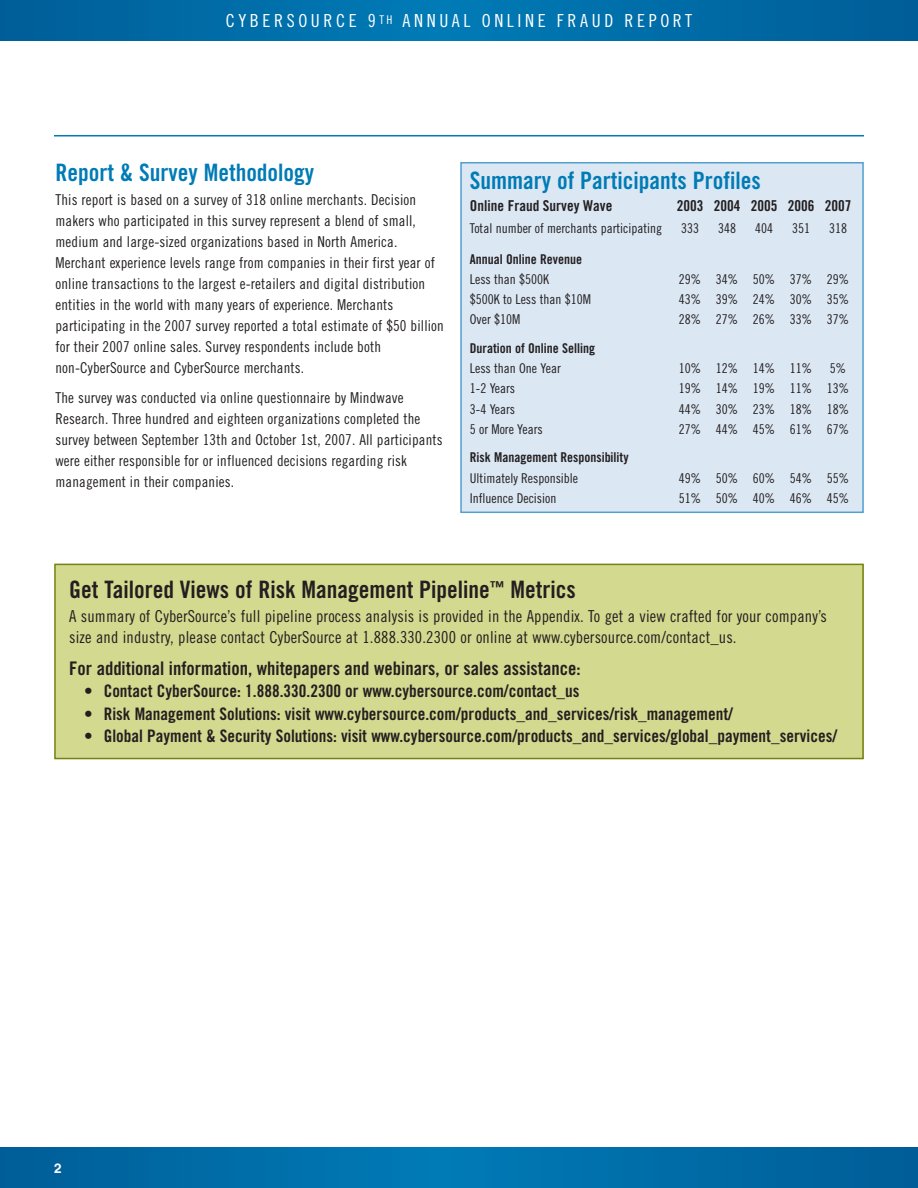
<style>
.page{position:relative;width:918px;height:1188px;background:#fff}
.page>*{position:absolute;margin:0;border:0;box-sizing:border-box;transform-origin:0 0}
.t1{font:24px "Trade Gothic LT Std Bd Cn 20";color:#007bb6}
.t2{font:24px "Trade Gothic LT Std Bd Cn 20";color:#231f20}
.t3{font:18.75px "Trade Gothic LT Std Bd Cn 20";color:#231f20}
.t4{font:18px "Trade Gothic LT Std Cn 18";letter-spacing:.2em;color:#fff}
.t5{font:17.25px "Trade Gothic LT Std Bd Cn 20";color:#231f20}
.t6{font:16.5px/21px "Trade Gothic LT Std Cn 18";letter-spacing:.01em;color:#231f20}
.t7{font:15px/21px "Trade Gothic LT Std Cn 18";letter-spacing:.01em;color:#231f20}
.t8{font:15px "Trade Gothic LT Std Bd Cn 20";color:#231f20}
.t9{font:13.5px "Trade Gothic LT Std Cn 18";color:#231f20}
.t10{font:13.5px "Trade Gothic LT Std Bd Cn 20";color:#231f20}
.t11{font:700 13.5px "Helvetica";color:#fff}
</style>
<div class="page">
<hr style="left:54px;top:135px;width:810px;height:1px;background:#007bb6">
<svg style="left:0;top:1148px;width:918px;height:40px;background:#006ba6"></svg>
<svg style="left:0;top:0;width:918px;height:40px;background:#006ba6"></svg>
<div style="left:461px;top:163px;width:402px;height:349px;background:#dbe7f3"></div>
<div style="left:460px;top:162px;width:404px;height:351px;border:2px solid #50a0ce"></div>
<div style="left:55px;top:564px;width:808px;height:195px;background:#d3d98e"></div>
<div style="left:54px;top:564px;width:810px;height:195px;border:2px solid #758110"></div>
<p class="t4" style="left:226px;top:14px;width:468px">CYBERSOURCE 9<sup>TH</sup> ANNUAL ONLINE FRAUD REPORT</p>
<h1 class="t1" style="left:56px;top:164px;width:260px">Report &amp; Survey Methodology</h1>
<p class="t7" style="left:56px;top:191px;width:390px">This report is based on a survey of 318 online merchants. Decision makers who participated in this survey represent a blend of small, medium and large-sized organizations based in North America.<br>Merchant experience levels range from companies in their first year of online transactions to the largest e-retailers and digital distribution entities in the world with many years of experience. Merchants participating in the 2007 survey reported a total estimate of $50 billion for their 2007 online sales. Survey respondents include both non-CyberSource and CyberSource merchants.</p>
<p class="t7" style="left:56px;top:389px;width:389px">The survey was conducted via online questionnaire by Mindwave Research. Three hundred and eighteen organizations completed the survey between September 13th and October 1st, 2007. All participants were either responsible for or influenced decisions regarding risk management in their companies.</p>
<h1 class="t1" style="left:470px;top:172px;width:292px">Summary of Participants Profiles</h1>
<p class="t8" style="left:470px;top:201px;width:144px">Online Fraud Survey Wave</p>
<p class="t8" style="left:677px;top:201px;width:176px">2003 2004 2005 2006 2007</p>
<p class="t9" style="left:470px;top:223px;width:194px">Total number of merchants participating</p>
<p class="t9" style="left:681px;top:223px;width:19px">333</p>
<p class="t9" style="left:718px;top:223px;width:19px">348</p>
<p class="t9" style="left:755px;top:223px;width:19px">404</p>
<p class="t9" style="left:792px;top:223px;width:19px">351</p>
<p class="t9" style="left:829px;top:223px;width:19px">318</p>
<p class="t10" style="left:470px;top:254px;width:114px">Annual Online Revenue</p>
<p class="t9" style="left:470px;top:274px;width:81px">Less than $500K</p>
<p class="t9" style="left:679px;top:274px;width:172px">29% 34% 50% 37% 29%</p>
<p class="t9" style="left:470px;top:295px;width:123px">$500K to Less than $10M</p>
<p class="t9" style="left:679px;top:295px;width:172px">43% 39% 24% 30% 35%</p>
<p class="t9" style="left:470px;top:315px;width:52px">Over $10M</p>
<p class="t9" style="left:679px;top:315px;width:172px">28% 27% 26% 33% 37%</p>
<p class="t10" style="left:470px;top:343px;width:127px">Duration of Online Selling</p>
<p class="t9" style="left:470px;top:364px;width:92px">Less than One Year</p>
<p class="t9" style="left:679px;top:364px;width:135px">10% 12% 14% 11%</p>
<p class="t9" style="left:830px;top:364px;width:18px">5%</p>
<p class="t9" style="left:470px;top:384px;width:47px">1-2 Years</p>
<p class="t9" style="left:679px;top:384px;width:172px">19% 14% 19% 11% 13%</p>
<p class="t9" style="left:470px;top:404px;width:47px">3-4 Years</p>
<p class="t9" style="left:679px;top:404px;width:172px">44% 30% 23% 18% 18%</p>
<p class="t9" style="left:470px;top:424px;width:74px">5 or More Years</p>
<p class="t9" style="left:679px;top:424px;width:172px">27% 44% 45% 61% 67%</p>
<p class="t10" style="left:470px;top:453px;width:160px">Risk Management Responsibility</p>
<p class="t9" style="left:470px;top:473px;width:110px">Ultimately Responsible</p>
<p class="t9" style="left:679px;top:473px;width:172px">49% 50% 60% 54% 55%</p>
<p class="t9" style="left:470px;top:493px;width:88px">Influence Decision</p>
<p class="t9" style="left:679px;top:493px;width:172px">51% 50% 40% 46% 45%</p>
<h1 class="t2" style="left:69px;top:581px;width:508px">Get Tailored Views of Risk Management Pipeline<sup>™</sup> Metrics</h1>
<p class="t6" style="left:69px;top:608px;width:759px">A summary of CyberSource’s full pipeline process analysis is provided in the Appendix. To get a view crafted for your company’s size and industry, please contact CyberSource at 1.888.330.2300 or online at www.cybersource.com/contact_us.</p>
<p class="t3" style="left:69px;top:661px;width:513px">For additional information, whitepapers and webinars, or sales assistance:</p>
<p class="t5" style="left:84px;top:685px;width:497px">• Contact CyberSource: 1.888.330.2300 or www.cybersource.com/contact_us</p>
<p class="t5" style="left:84px;top:707px;width:650px">• Risk Management Solutions: visit www.cybersource.com/products_and_services/risk_management/</p>
<p class="t5" style="left:84px;top:730px;width:754px">• Global Payment &amp; Security Solutions: visit www.cybersource.com/products_and_services/global_payment_services/</p>
<p class="t11" style="left:54px;top:1163px;width:9px">2</p>
</div>
